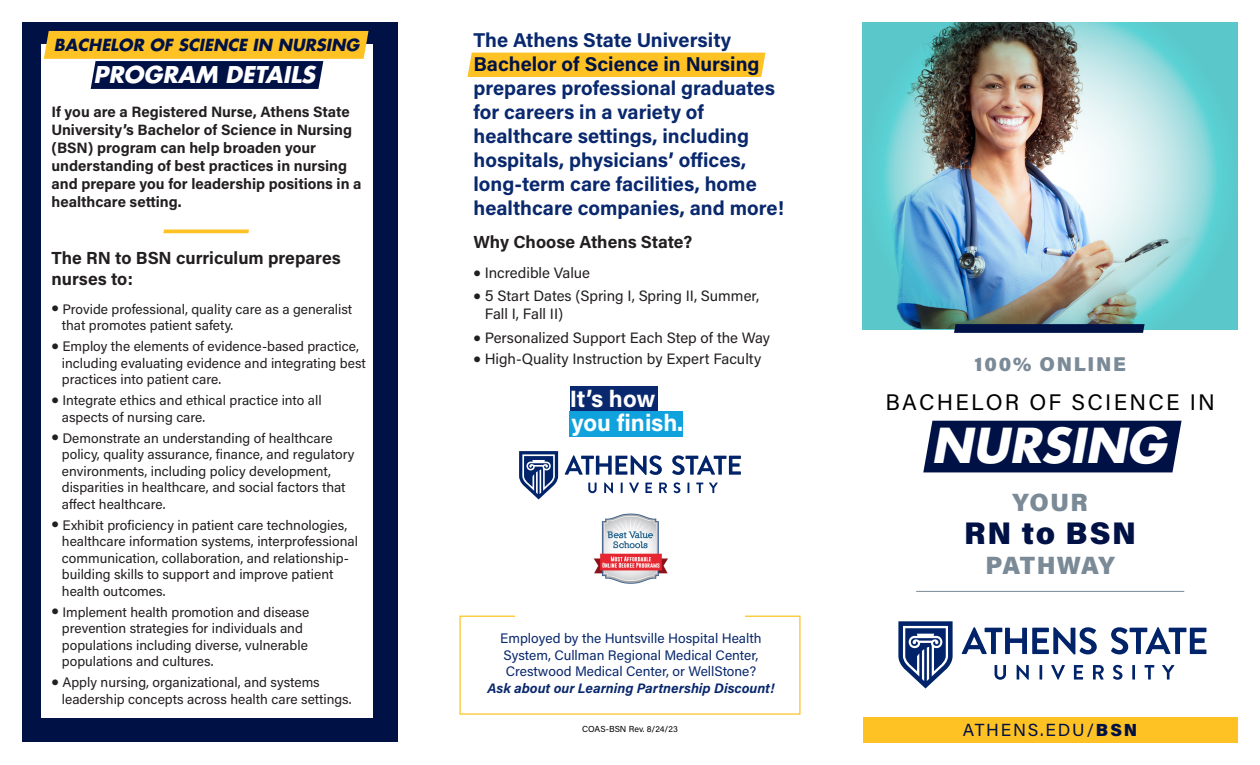
<style>
.page{position:relative;width:1260px;height:765px;background:#fff}
.page>*{position:absolute;margin:0;border:0;box-sizing:border-box;transform-origin:0 0}
.t1{font:italic 700 46.88px "Futura LT";color:#fff}
.t2{font:31.25px "Acumin Variable Concept";letter-spacing:.05em;color:#001145}
.t3{font:25px "Acumin Variable Concept";color:#7b8a97}
.t4{font:25px "Acumin Variable Concept";letter-spacing:.025em;color:#7b8a97}
.t5{font:700 23.62px "Acumin Pro";color:#fff}
.t6{font:22.5px "Acumin Pro";letter-spacing:.1em;color:#000}
.t7{font:italic 700 22.5px "Futura LT";color:#fff}
.t8{font:700 20px/24px "Acumin Pro";color:#09286d}
.t9{font:20px "Acumin Variable Concept";letter-spacing:.085em;color:#7b8a97}
.t10{font:700 17.5px/21px "Acumin Pro";color:#231f20}
.t11{font:17.5px "Acumin Pro";letter-spacing:.1em;color:#001145}
.t12{font:italic 700 16.25px "Futura LT";color:#001145}
.t13{font:700 15px/18px "Acumin Pro";color:#231f20}
.t14{font:15px/18px "Acumin Pro";color:#231f20}
.t15{font:13.75px/16.5px "Acumin Pro";color:#231f20}
.t16{font:13.75px/16.5px "Acumin Pro";color:#09286d}
.t17{font:italic 700 13.75px "Acumin Pro";color:#09286d}
.t18{font:8.75px "Acumin Pro";color:#000}
.s1{color:#001145}
.s2{font-size:16.25px}
.s3{font-family:"Acumin Variable Concept"}
</style>
<div class="page">
<div style="left:468px;top:53px;width:298px;height:24px;background:#fec224"></div>
<div style="left:22px;top:22px;width:375px;height:720px;background:#001145"></div>
<div style="left:863px;top:717px;width:375px;height:25px;background:#fec224"></div>
<div style="left:41px;top:44px;width:332px;height:673px;background:#fff"></div>
<div style="left:923px;top:421px;width:259px;height:51px;background:#001145"></div>
<hr style="left:916px;top:591px;width:268px;height:1px;background:#7b8a97">
<svg style="left:44px;top:31px;width:325px;height:58px"></svg>
<hr style="left:164px;top:230px;width:85px;height:3px;background:#fec224">
<svg style="left:962px;top:627px;width:135px;height:27px"></svg>
<svg style="left:1111px;top:627px;width:95px;height:27px"></svg>
<svg style="left:995px;top:665px;width:11px;height:15px"></svg>
<svg style="left:1017px;top:665px;width:12px;height:15px"></svg>
<svg style="left:1040px;top:665px;width:2px;height:15px"></svg>
<svg style="left:1051px;top:665px;width:14px;height:15px"></svg>
<svg style="left:1074px;top:665px;width:9px;height:15px"></svg>
<svg style="left:1093px;top:665px;width:11px;height:15px"></svg>
<svg style="left:1113px;top:665px;width:10px;height:15px"></svg>
<hr style="left:1132px;top:665px;width:3px;height:15px;background:#002369">
<svg style="left:1145px;top:665px;width:9px;height:15px"></svg>
<svg style="left:1162px;top:665px;width:12px;height:15px"></svg>
<svg style="left:898px;top:621px;width:55px;height:68px"></svg>
<img style="left:863px;top:22px;width:374px;height:307px">
<div style="left:955px;top:324px;width:189px;height:9px;background:#001145"></div>
<img style="left:594px;top:513px;width:74px;height:71px">
<svg style="left:565px;top:455px;width:97px;height:20px"></svg>
<svg style="left:672px;top:455px;width:69px;height:20px"></svg>
<svg style="left:588px;top:483px;width:9px;height:10px"></svg>
<svg style="left:604px;top:482px;width:9px;height:11px"></svg>
<svg style="left:621px;top:483px;width:2px;height:10px"></svg>
<svg style="left:629px;top:483px;width:10px;height:10px"></svg>
<svg style="left:645px;top:483px;width:7px;height:10px"></svg>
<svg style="left:659px;top:483px;width:8px;height:10px"></svg>
<svg style="left:674px;top:482px;width:6px;height:11px"></svg>
<svg style="left:696px;top:483px;width:7px;height:10px"></svg>
<svg style="left:709px;top:483px;width:9px;height:10px"></svg>
<svg style="left:519px;top:451px;width:39px;height:48px"></svg>
<div style="left:570px;top:386px;width:87px;height:26px;background:#09286d"></div>
<div style="left:570px;top:412px;width:113px;height:25px;background:#0fa2dd"></div>
<p class="t12" style="left:54px;top:34px;width:310px">BACHELOR OF SCIENCE IN NURSING</p>
<p class="t7" style="left:93px;top:60px;width:228px">PROGRAM DETAILS</p>
<p class="t13" style="left:51px;top:102px;width:312px">If you are a Registered Nurse, Athens State University’s Bachelor of Science in Nursing (BSN) program can help broaden your understanding of best practices in nursing and prepare you for leadership positions in a healthcare setting.</p>
<p class="t10" style="left:51px;top:247px;width:291px">The RN to BSN curriculum prepares nurses to:</p>
<p class="t15" style="left:62px;top:300px;width:292px;text-indent:-10px">● Provide professional, quality care as a generalist that promotes patient safety.</p>
<p class="t15" style="left:62px;top:338px;width:306px;text-indent:-10px">● Employ the elements of evidence-based practice, including evaluating evidence and integrating best practices into patient care.</p>
<p class="t15" style="left:62px;top:392px;width:261px;text-indent:-10px">● Integrate ethics and ethical practice into all aspects of nursing care.</p>
<p class="t15" style="left:62px;top:429px;width:294px;text-indent:-10px">● Demonstrate an understanding of healthcare policy, quality assurance, finance, and regulatory environments, including policy development, disparities in healthcare, and social factors that affect healthcare.</p>
<p class="t15" style="left:62px;top:516px;width:298px;text-indent:-10px">● Exhibit proficiency in patient care technologies, healthcare information systems, interprofessional communication, collaboration, and relationship&shy;building skills to support and improve patient health outcomes.</p>
<p class="t15" style="left:62px;top:603px;width:249px;text-indent:-10px">● Implement health promotion and disease prevention strategies for individuals and populations including diverse, vulnerable populations and cultures.</p>
<p class="t15" style="left:62px;top:674px;width:291px;text-indent:-10px">● Apply nursing, organizational, and systems leadership concepts across health care settings.</p>
<p class="t8" style="left:473px;top:28px;width:312px">The Athens State University<br><span class="s1">Bachelor of Science in Nursing </span>prepares professional graduates for careers in a variety of healthcare settings, including hospitals, physicians’ offices, long-term care facilities, home healthcare companies, and more!</p>
<p class="t10" style="left:473px;top:231px;width:221px">Why Choose Athens State?</p>
<p class="t14" style="left:473px;top:264px;width:118px">● Incredible Value</p>
<p class="t14" style="left:485px;top:286px;width:276px;text-indent:-11px">● <span class="s2">5</span> Start Dates (Spring I, Spring II, Summer,<br>Fall I, Fall II)</p>
<p class="t14" style="left:473px;top:328px;width:298px">● Personalized Support Each Step of the Way</p>
<p class="t14" style="left:473px;top:349px;width:289px">● High-Quality Instruction by Expert Faculty</p>
<p class="t5" style="left:570px;top:382px;width:87px">It’s how</p>
<p class="t5" style="left:571px;top:406px;width:113px">you finish.</p>
<p class="t16" style="left:500px;top:630px;width:263px">Employed by the Huntsville Hospital Health<br>System, Cullman Regional Medical Center,<br>Crestwood Medical Center, or WellStone?</p>
<p class="t17" style="left:487px;top:678px;width:288px">Ask about our Learning Partnership Discount!</p>
<p class="t18" style="left:582px;top:723px;width:97px">COAS-BSN Rev. 8/24/23</p>
<p class="t9" style="left:975px;top:350px;width:153px">100% ONLINE</p>
<p class="t6" style="left:885px;top:387px;width:331px">BACHELOR OF SCIENCE IN</p>
<p class="t1" style="left:931px;top:415px;width:247px">NURSING</p>
<p class="t4" style="left:1012px;top:485px;width:77px">YOUR</p>
<p class="t2" style="left:964px;top:512px;width:173px">RN to BSN</p>
<p class="t3" style="left:985px;top:548px;width:131px">PATHWAY</p>
<p class="t11" style="left:963px;top:718px;width:176px">ATHENS.EDU/<span class="s3">BSN</span></p>
</div>
